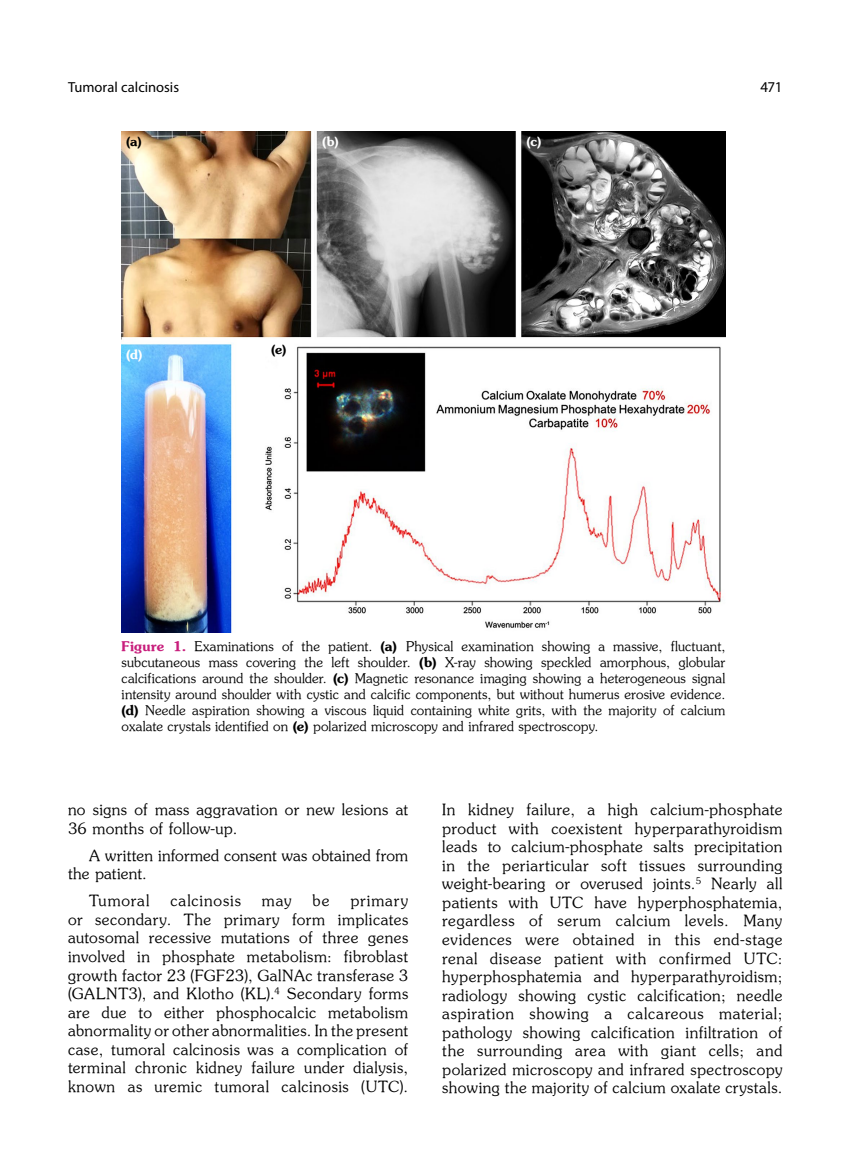
<style>
.page{position:relative;width:859px;height:1170px;background:#fff}
.page>*{position:absolute;margin:0;border:0;box-sizing:border-box;transform-origin:0 0}
.t1{font:15.45px/18.6px "Souvenir Turk";letter-spacing:.025em;color:#000}
.t2{font:15.45px "Souvenir Turk";letter-spacing:.055em;color:#000}
.t3{font:15px "Myriad Pro";color:#000}
.t4{font:14.55px "Myriad Pro";color:#000}
.t5{font:13.35px/16px "Souvenir Turk";letter-spacing:.01em;color:#000;text-align:justify}
.t6{font:12.75px "Souvenir Turk B";color:#fff}
.t7{font:12.75px "Souvenir Turk B";color:#000}
.s1{font-family:"Souvenir Turk B";color:#c81e7c}
.s2{font-family:"Souvenir Turk B"}
</style>
<div class="page">
<img style="left:122px;top:132px;width:603px;height:500px">
<p class="t4" style="left:68px;top:78px;width:113px">Tumoral calcinosis</p>
<p class="t3" style="left:760px;top:78px;width:24px">471</p>
<p class="t7" style="left:126px;top:133px;width:17px">(a)</p>
<p class="t6" style="left:322px;top:133px;width:18px">(b)</p>
<p class="t6" style="left:526px;top:133px;width:16px">(c)</p>
<p class="t6" style="left:126px;top:346px;width:18px">(d)</p>
<p class="t7" style="left:271px;top:341px;width:17px">(e)</p>
<p class="t5" style="left:122px;top:637px;width:605px"><span class="s1">Figure 1.</span> Examinations of the patient. <span class="s2">(a)</span> Physical examination showing a massive, fluctuant, subcutaneous mass covering the left shoulder. <span class="s2">(b)</span> X-ray showing speckled amorphous, globular calcifications around the shoulder. <span class="s2">(c)</span> Magnetic resonance imaging showing a heterogeneous signal intensity around shoulder with cystic and calcific components, but without humerus erosive evidence. <span class="s2">(d)</span> Needle aspiration showing a viscous liquid containing white grits, with the majority of calcium oxalate crystals identified on <span class="s2">(e)</span> polarized microscopy and infrared spectroscopy.</p>
<p class="t1" style="left:68px;top:799px;width:342px">no signs of mass aggravation or new lesions at<br>36 months of follow-up.</p>
<p class="t1" style="left:68px;top:845px;width:342px;text-indent:21px">A written informed consent was obtained from the patient.</p>
<p class="t2" style="left:89px;top:891px;width:62px">Tumoral</p>
<p class="t2" style="left:170px;top:891px;width:72px">calcinosis</p>
<p class="t1" style="left:262px;top:891px;width:31px">may</p>
<p class="t1" style="left:313px;top:891px;width:18px">be</p>
<p class="t1" style="left:68px;top:891px;width:342px;text-align:justify;text-indent:282px">primary or secondary. The primary form implicates autosomal recessive mutations of three genes involved in phosphate metabolism: fibroblast growth factor 23 (FGF23), GalNAc transferase 3 (GALNT3), and Klotho (KL).<sup>4</sup> Secondary forms are due to either phosphocalcic metabolism abnormality or other abnormalities. In the present case, tumoral calcinosis was a complication of terminal chronic kidney failure under dialysis, known as uremic tumoral calcinosis (UTC).</p>
<p class="t1" style="left:442px;top:799px;width:342px;text-align:justify">In kidney failure, a high calcium-phosphate product with coexistent hyperparathyroidism leads to calcium-phosphate salts precipitation in the periarticular soft tissues surrounding weight-bearing or overused joints.<sup>5</sup> Nearly all patients with UTC have hyperphosphatemia, regardless of serum calcium levels. Many evidences were obtained in this end-stage renal disease patient with confirmed UTC: hyperphosphatemia and hyperparathyroidism; radiology showing cystic calcification; needle aspiration showing a calcareous material; pathology showing calcification infiltration of the surrounding area with giant cells; and polarized microscopy and infrared spectroscopy showing the majority of calcium oxalate crystals.</p>
</div>
